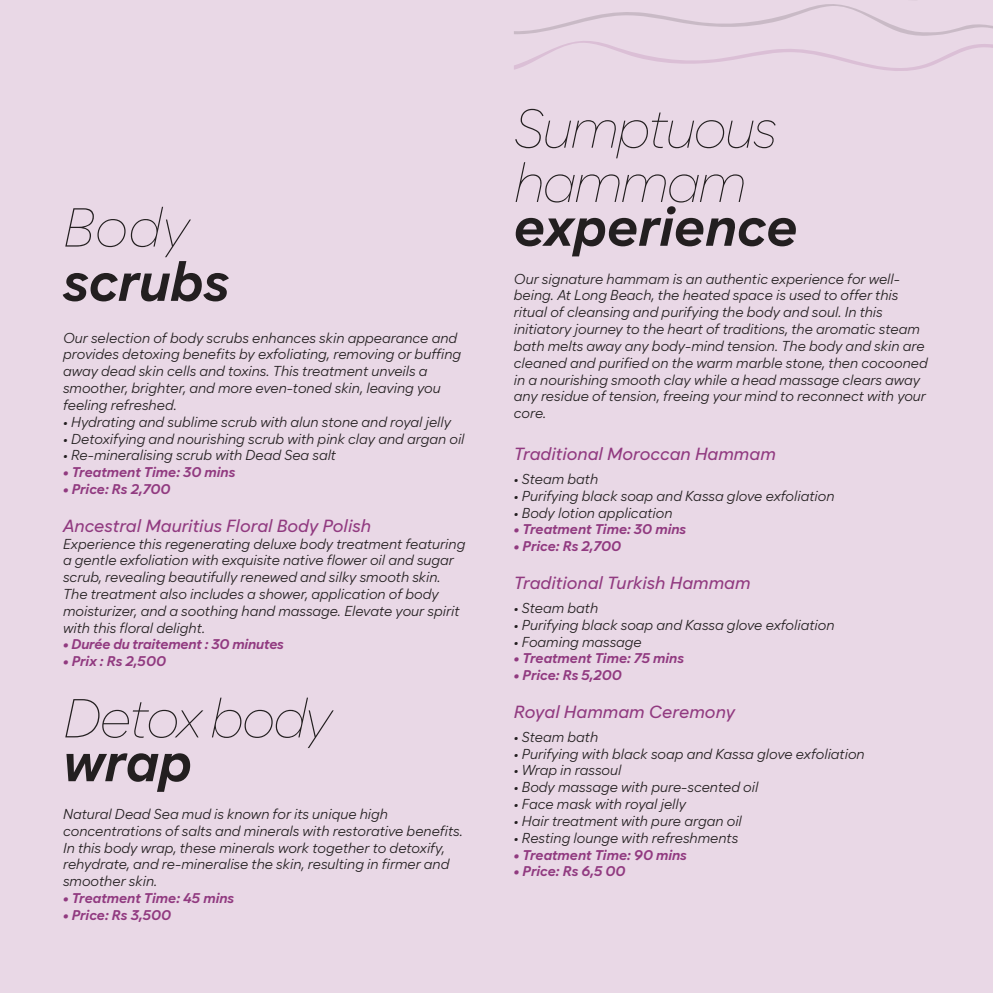
<style>
.page{position:relative;width:993px;height:993px;background:#fff}
.page>*{position:absolute;margin:0;border:0;box-sizing:border-box;transform-origin:0 0}
.t1{font:italic 100 54.25px/54.2px "Cadiz";letter-spacing:-.04em;color:#231f20}
.t2{font:italic 700 54.25px "Cadiz";color:#231f20}
.t3{font:italic 500 17.5px "Cadiz";color:#913a80}
.t4{font:italic 14px/16.8px "Cadiz";color:#231f20}
.t5{font:italic 700 14px "Cadiz";color:#913a80}
</style>
<div class="page">
<div style="left:0;top:0;width:992px;height:992px;background:#e9d8e6"></div>
<svg style="left:514px;top:4px;width:478px;height:67px"></svg>
<h1 class="t1" style="left:63px;top:200px;width:128px">Body</h1>
<h1 class="t2" style="left:63px;top:249px;width:168px">scrubs</h1>
<p class="t4" style="left:63px;top:329px;width:399px">Our selection of body scrubs enhances skin appearance and provides detoxing benefits by exfoliating, removing or buffing away dead skin cells and toxins. This treatment unveils a smoother, brighter, and more even-toned skin, leaving you feeling refreshed.</p>
<p class="t4" style="left:63px;top:413px;width:389px">• Hydrating and sublime scrub with alun stone and royal jelly</p>
<p class="t4" style="left:63px;top:430px;width:403px">• Detoxifying and nourishing scrub with pink clay and argan oil</p>
<p class="t4" style="left:63px;top:447px;width:274px">• Re-mineralising scrub with Dead Sea salt</p>
<p class="t5" style="left:63px;top:463px;width:174px">• Treatment Time: 30 mins</p>
<p class="t5" style="left:63px;top:480px;width:109px">• Price: Rs 2,700</p>
<p class="t3" style="left:63px;top:515px;width:309px">Ancestral Mauritius Floral Body Polish</p>
<p class="t4" style="left:63px;top:535px;width:403px">Experience this regenerating deluxe body treatment featuring a gentle exfoliation with exquisite native flower oil and sugar scrub, revealing beautifully renewed and silky smooth skin.<br>The treatment also includes a shower, application of body moisturizer, and a soothing hand massage. Elevate your spirit with this floral delight.</p>
<p class="t5" style="left:63px;top:635px;width:222px">• Durée du traitement : 30 minutes</p>
<p class="t5" style="left:63px;top:652px;width:104px">• Prix : Rs 2,500</p>
<h1 class="t1" style="left:63px;top:691px;width:270px">Detox body</h1>
<h1 class="t2" style="left:63px;top:728px;width:130px">wrap</h1>
<p class="t4" style="left:63px;top:805px;width:401px">Natural Dead Sea mud is known for its unique high concentrations of salts and minerals with restorative benefits.<br>In this body wrap, these minerals work together to detoxify, rehydrate, and re-mineralise the skin, resulting in firmer and smoother skin.</p>
<p class="t5" style="left:63px;top:889px;width:173px">• Treatment Time: 45 mins</p>
<p class="t5" style="left:63px;top:906px;width:110px">• Price: Rs 3,500</p>
<h1 class="t1" style="left:513px;top:102px;width:265px">Sumptuous hammam</h1>
<h1 class="t2" style="left:513px;top:193px;width:285px">experience</h1>
<p class="t4" style="left:513px;top:270px;width:415px">Our signature hammam is an authentic experience for well&shy;being. At Long Beach, the heated space is used to offer this ritual of cleansing and purifying the body and soul. In this initiatory journey to the heart of traditions, the aromatic steam bath melts away any body-mind tension. The body and skin are cleaned and purified on the warm marble stone, then cocooned in a nourishing smooth clay while a head massage clears away any residue of tension, freeing your mind to reconnect with your core.</p>
<p class="t3" style="left:513px;top:443px;width:263px">Traditional Moroccan Hammam</p>
<p class="t4" style="left:513px;top:470px;width:86px">• Steam bath</p>
<p class="t4" style="left:513px;top:487px;width:322px">• Purifying black soap and Kassa glove exfoliation</p>
<p class="t4" style="left:513px;top:504px;width:160px">• Body lotion application</p>
<p class="t5" style="left:513px;top:521px;width:174px">• Treatment Time: 30 mins</p>
<p class="t5" style="left:513px;top:537px;width:109px">• Price: Rs 2,700</p>
<p class="t3" style="left:513px;top:572px;width:238px">Traditional Turkish Hammam</p>
<p class="t4" style="left:513px;top:599px;width:86px">• Steam bath</p>
<p class="t4" style="left:513px;top:616px;width:322px">• Purifying black soap and Kassa glove exfoliation</p>
<p class="t4" style="left:513px;top:633px;width:129px">• Foaming massage</p>
<p class="t5" style="left:513px;top:649px;width:172px">• Treatment Time: 75 mins</p>
<p class="t5" style="left:513px;top:666px;width:109px">• Price: Rs 5,200</p>
<p class="t3" style="left:513px;top:701px;width:223px">Royal Hammam Ceremony</p>
<p class="t4" style="left:513px;top:728px;width:86px">• Steam bath</p>
<p class="t4" style="left:513px;top:745px;width:352px">• Purifying with black soap and Kassa glove exfoliation</p>
<p class="t4" style="left:513px;top:761px;width:109px">• Wrap in rassoul</p>
<p class="t4" style="left:513px;top:778px;width:246px">• Body massage with pure-scented oil</p>
<p class="t4" style="left:513px;top:795px;width:174px">• Face mask with royal jelly</p>
<p class="t4" style="left:513px;top:812px;width:229px">• Hair treatment with pure argan oil</p>
<p class="t4" style="left:513px;top:829px;width:226px">• Resting lounge with refreshments</p>
<p class="t5" style="left:513px;top:845px;width:174px">• Treatment Time: 90 mins</p>
<p class="t5" style="left:513px;top:862px;width:113px">• Price: Rs 6,5 00</p>
</div>
